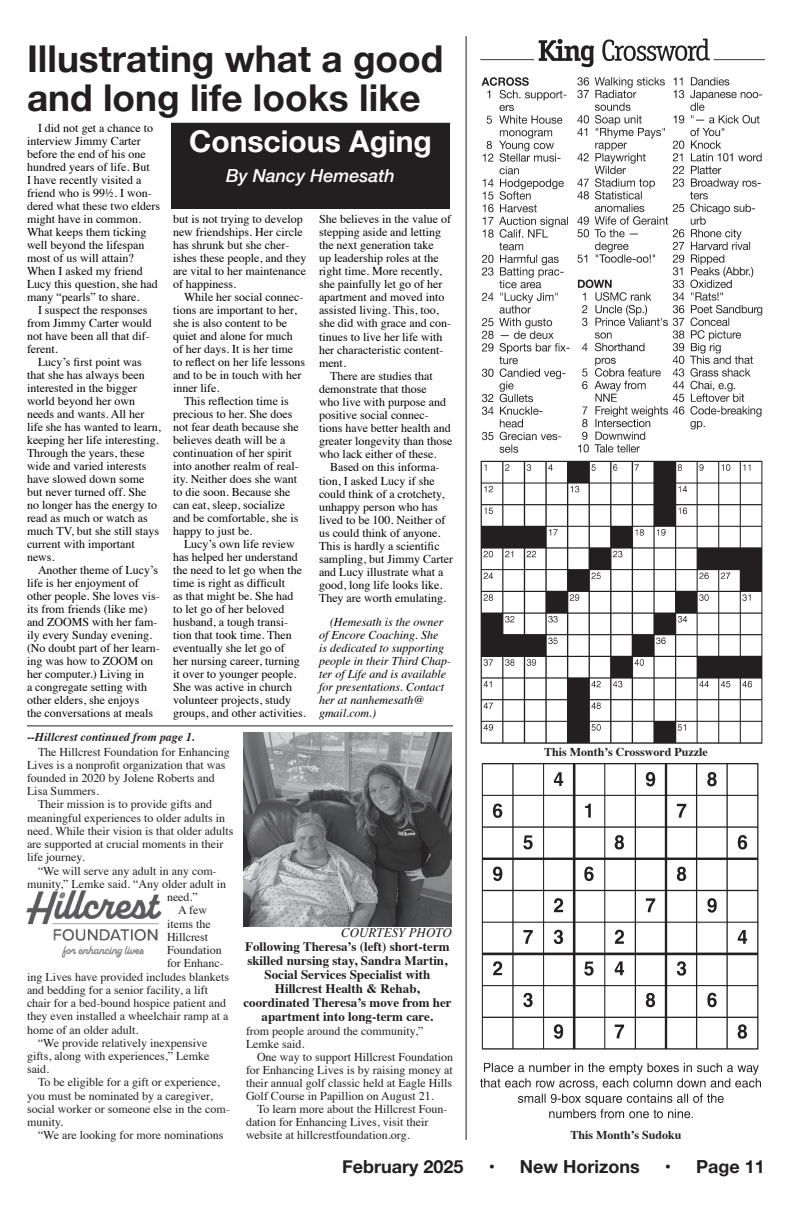
<style>
.page{position:relative;width:792px;height:1224px;background:#fff}
.page>*{position:absolute;margin:0;border:0;box-sizing:border-box;transform-origin:0 0}
.t1{font:700 37px/39px "Helvetica Neue";color:#231f20}
.t2{font:700 30px "Helvetica Neue";color:#fff}
.t3{font:700 18px "Helvetica Neue";color:#231f20}
.t4{font:italic 500 18px "Helvetica Neue";color:#fff}
.t5{font:700 13px/14px "Times";color:#231f20;text-align:center}
.t6{font:italic 13px "Times";color:#231f20}
.t7{font:12px/13px "Times";color:#000}
.t8{font:12px/13.2px "Times";color:#201f1e}
.t9{font:italic 12px/13.1px "Times";color:#000}
.t10{font:700 12px "Times";color:#231f20}
.t11{font:italic 700 12px "Times";color:#231f20}
</style>
<div class="page">
<hr style="left:466px;top:36px;width:1px;height:1104px;background:#231f20">
<img style="left:480px;top:763px;width:281px;height:356px">
<img style="left:480px;top:38px;width:285px;height:706px">
<hr style="left:27px;top:725px;width:426px;height:1px;background:#231f20">
<div style="left:171px;top:123px;width:279px;height:86px;background:#231f20"></div>
<img style="left:243px;top:733px;width:209px;height:194px">
<img style="left:27px;top:890px;width:135px;height:67px">
<p class="t1" style="left:27px;top:40px;width:418px">Illustrating what a good and long life looks like</p>
<p class="t2" style="left:189px;top:118px;width:244px">Conscious Aging</p>
<p class="t4" style="left:226px;top:160px;width:170px">By Nancy Hemesath</p>
<p class="t7" style="left:27px;top:120px;width:135px;text-indent:11px">I did not get a chance to interview Jimmy Carter before the end of his one hundred years of life. But<br>I have recently visited a friend who is 99½. I won&shy;dered what these two elders might have in common.<br>What keeps them ticking well beyond the lifespan most of us will attain?<br>When I asked my friend<br>Lucy this question, she had many “pearls” to share.</p>
<p class="t7" style="left:27px;top:302px;width:126px;text-indent:11px">I suspect the responses from Jimmy Carter would not have been all that dif&shy;ferent.</p>
<p class="t7" style="left:27px;top:354px;width:135px;text-indent:11px">Lucy’s first point was that she has always been interested in the bigger world beyond her own needs and wants. All her life she has wanted to learn, keeping her life interesting.<br>Through the years, these wide and varied interests have slowed down some but never turned off. She no longer has the energy to read as much or watch as much TV, but she still stays current with important news.</p>
<p class="t7" style="left:27px;top:563px;width:134px;text-indent:11px">Another theme of Lucy’s life is her enjoyment of other people. She loves vis&shy;its from friends (like me) and ZOOMS with her fam&shy;ily every Sunday evening. (No doubt part of her learn&shy;ing was how to ZOOM on her computer.) Living in<br>a congregate setting with other elders, she enjoys<br>the conversations at meals</p>
<p class="t7" style="left:173px;top:211px;width:135px">but is not trying to develop new friendships. Her circle has shrunk but she cher&shy;ishes these people, and they are vital to her maintenance of happiness.</p>
<p class="t7" style="left:173px;top:289px;width:134px;text-indent:11px">While her social connec&shy;tions are important to her, she is also content to be quiet and alone for much of her days. It is her time to reflect on her life lessons and to be in touch with her inner life.</p>
<p class="t7" style="left:173px;top:393px;width:127px;text-indent:11px">This reflection time is precious to her. She does not fear death because she believes death will be a continuation of her spirit into another realm of real&shy;ity. Neither does she want to die soon. Because she can eat, sleep, socialize and be comfortable, she is happy to just be.</p>
<p class="t7" style="left:173px;top:536px;width:134px;text-indent:11px">Lucy’s own life review has helped her understand the need to let go when the time is right as difficult<br>as that might be. She had to let go of her beloved husband, a tough transi&shy;tion that took time. Then eventually she let go of<br>her nursing career, turning it over to younger people.<br>She was active in church volunteer projects, study groups, and other activities.</p>
<p class="t7" style="left:319px;top:211px;width:134px">She believes in the value of stepping aside and letting the next generation take<br>up leadership roles at the right time. More recently, she painfully let go of her apartment and moved into assisted living. This, too, she did with grace and con&shy;tinues to live her life with her characteristic content&shy;ment.</p>
<p class="t7" style="left:319px;top:368px;width:135px;text-indent:11px">There are studies that demonstrate that those<br>who live with purpose and positive social connec&shy;tions have better health and greater longevity than those who lack either of these.</p>
<p class="t7" style="left:319px;top:460px;width:136px;text-indent:11px">Based on this informa&shy;tion, I asked Lucy if she could think of a crotchety, unhappy person who has lived to be 100. Neither of us could think of anyone.<br>This is hardly a scientific sampling, but Jimmy Carter and Lucy illustrate what a good, long life looks like.<br>They are worth emulating.</p>
<p class="t9" style="left:319px;top:616px;width:134px;text-indent:11px">(Hemesath is the owner of Encore Coaching. She<br>is dedicated to supporting people in their Third Chap&shy;ter of Life and is available for presentations. Contact her at nanhemesath@ gmail.com.)</p>
<p class="t11" style="left:27px;top:729px;width:170px">--Hillcrest continued from page 1.</p>
<p class="t8" style="left:27px;top:744px;width:204px;text-indent:11px">The Hillcrest Foundation for Enhancing Lives is a nonprofit organization that was founded in 2020 by Jolene Roberts and Lisa Summers.</p>
<p class="t8" style="left:27px;top:797px;width:208px;text-indent:11px">Their mission is to provide gifts and meaningful experiences to older adults in need. While their vision is that older adults are supported at crucial moments in their life journey.</p>
<p class="t8" style="left:38px;top:863px;width:180px">“We will serve any adult in any com-</p>
<p class="t8" style="left:27px;top:876px;width:201px">munity,” Lemke said. “Any older adult in</p>
<p class="t8" style="left:167px;top:889px;width:32px">need.”</p>
<p class="t8" style="left:178px;top:903px;width:30px">A few</p>
<p class="t8" style="left:167px;top:916px;width:45px">items the</p>
<p class="t8" style="left:167px;top:929px;width:43px">Hillcrest</p>
<p class="t8" style="left:167px;top:942px;width:56px">Foundation</p>
<p class="t8" style="left:167px;top:956px;width:58px">for Enhanc-</p>
<p class="t8" style="left:27px;top:969px;width:204px">ing Lives have provided includes blankets</p>
<p class="t8" style="left:27px;top:982px;width:183px">and bedding for a senior facility, a lift</p>
<p class="t8" style="left:27px;top:995px;width:201px">chair for a bed-bound hospice patient and</p>
<p class="t8" style="left:27px;top:1009px;width:203px">they even installed a wheelchair ramp at a</p>
<p class="t8" style="left:27px;top:1022px;width:113px">home of an older adult.</p>
<p class="t8" style="left:27px;top:1035px;width:184px;text-indent:11px">“We provide relatively inexpensive gifts, along with experiences,” Lemke said.</p>
<p class="t8" style="left:27px;top:1075px;width:204px;text-indent:11px">To be eligible for a gift or experience, you must be nominated by a caregiver, social worker or someone else in the com&shy;munity.</p>
<p class="t8" style="left:38px;top:1128px;width:187px">“We are looking for more nominations</p>
<p class="t6" style="left:341px;top:924px;width:112px">COURTESY PHOTO</p>
<p class="t5" style="left:245px;top:938px;width:206px">Following Theresa’s (left) short-term skilled nursing stay, Sandra Martin,<br>Social Services Specialist with</p>
<p class="t5" style="left:275px;top:980px;width:146px">Hillcrest Health &amp; Rehab,</p>
<p class="t5" style="left:243px;top:994px;width:210px">coordinated Theresa’s move from her apartment into long-term care.</p>
<p class="t10" style="left:544px;top:740px;width:165px">This Month’s Crossword Puzzle</p>
<p class="t8" style="left:246px;top:1023px;width:179px">from people around the community,”<br>Lemke said.</p>
<p class="t8" style="left:246px;top:1049px;width:209px;text-align:justify;text-indent:11px">One way to support Hillcrest Foundation for Enhancing Lives is by raising money at their annual golf classic held at Eagle Hills Golf Course in Papillion on August 21.</p>
<p class="t8" style="left:246px;top:1102px;width:203px;text-indent:11px">To learn more about the Hillcrest Foun&shy;dation for Enhancing Lives, visit their website at hillcrestfoundation.org.</p>
<p class="t3" style="left:342px;top:1152px;width:123px">February 2025</p>
<p class="t3" style="left:489px;top:1152px;width:153px">• New Horizons</p>
<p class="t3" style="left:665px;top:1152px;width:102px">• Page 11</p>
<p class="t10" style="left:571px;top:1124px;width:112px">This Month’s Sudoku</p>
</div>
